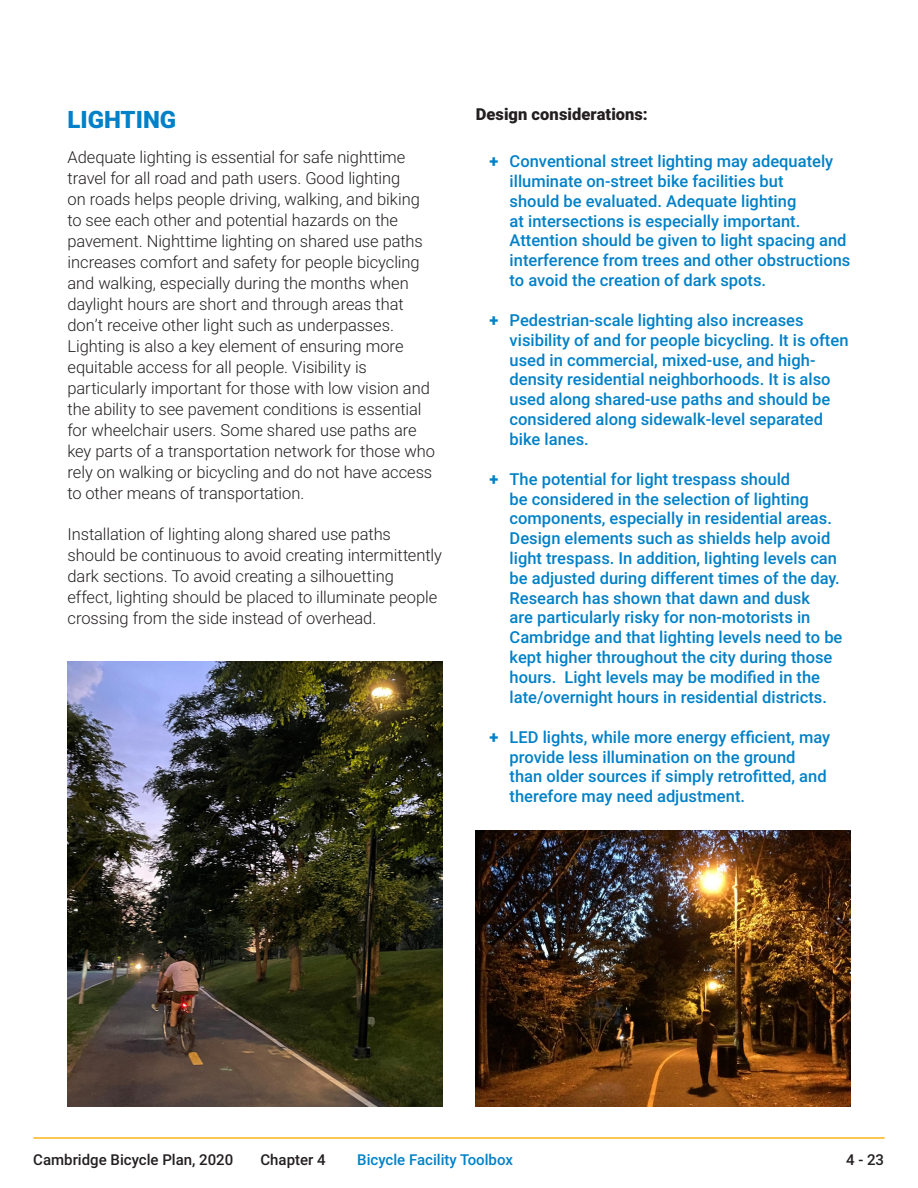
<style>
.page{position:relative;width:918px;height:1188px;background:#fff}
.page>*{position:absolute;margin:0;border:0;box-sizing:border-box;transform-origin:0 0}
.Heading_2{font:900 24px "Roboto";color:#0081c8}
.t1{font:500 16.5px/19.8px "Roboto";color:#0081c8}
.Body_Text{font:300 16.5px/21px "Roboto";letter-spacing:-.005em;color:#231f20}
.Body_Text-2{font:900 16.5px "Roboto";letter-spacing:.005em;color:#231f20}
.t2{font:500 15px "Roboto";color:#231f20}
.t3{font:500 15px "Roboto";color:#0081c8}
.s1{font-weight:900}
</style>
<div class="page">
<hr style="left:33px;top:1137px;width:852px;height:2px;background:#f9b716">
<img style="left:476px;top:830px;width:374px;height:277px">
<img style="left:68px;top:662px;width:374px;height:445px">
<h3 class="Heading_2" style="left:68px;top:103px;width:110px">LIGHTING</h3>
<p class="Body_Text" style="left:68px;top:146px;width:369px">Adequate lighting is essential for safe nighttime travel for all road and path users. Good lighting<br>on roads helps people driving, walking, and biking to see each other and potential hazards on the pavement. Nighttime lighting on shared use paths increases comfort and safety for people bicycling and walking, especially during the months when daylight hours are short and through areas that don’t receive other light such as underpasses.<br>Lighting is also a key element of ensuring more equitable access for all people. Visibility is particularly important for those with low vision and the ability to see pavement conditions is essential for wheelchair users. Some shared use paths are key parts of a transportation network for those who rely on walking or bicycling and do not have access to other means of transportation.</p>
<p class="Body_Text" style="left:68px;top:523px;width:376px">Installation of lighting along shared use paths should be continuous to avoid creating intermittently dark sections. To avoid creating a silhouetting effect, lighting should be placed to illuminate people crossing from the side instead of overhead.</p>
<p class="Body_Text-2" style="left:476px;top:103px;width:173px">Design considerations:</p>
<p class="t1" style="left:510px;top:151px;width:342px;text-indent:-20px"><span class="s1">+</span> Conventional street lighting may adequately illuminate on-street bike facilities but<br>should be evaluated. Adequate lighting<br>at intersections is especially important.<br>Attention should be given to light spacing and interference from trees and other obstructions to avoid the creation of dark spots.</p>
<p class="t1" style="left:510px;top:310px;width:340px;text-indent:-20px"><span class="s1">+</span> Pedestrian-scale lighting also increases visibility of and for people bicycling. It is often used in commercial, mixed-use, and high&shy;density residential neighborhoods. It is also used along shared-use paths and should be considered along sidewalk-level separated bike lanes.</p>
<p class="t1" style="left:510px;top:468px;width:334px;text-indent:-20px"><span class="s1">+</span> The potential for light trespass should<br>be considered in the selection of lighting components, especially in residential areas.<br>Design elements such as shields help avoid light trespass. In addition, lighting levels can be adjusted during different times of the day.<br>Research has shown that dawn and dusk<br>are particularly risky for non-motorists in Cambridge and that lighting levels need to be kept higher throughout the city during those hours. Light levels may be modified in the late/overnight hours in residential districts.</p>
<p class="t1" style="left:510px;top:726px;width:322px;text-indent:-20px"><span class="s1">+</span> LED lights, while more energy efficient, may provide less illumination on the ground than older sources if simply retrofitted, and therefore may need adjustment.</p>
<p class="t2" style="left:33px;top:1149px;width:202px">Cambridge Bicycle Plan, 2020</p>
<p class="t2" style="left:261px;top:1149px;width:67px">Chapter 4</p>
<p class="t3" style="left:357px;top:1149px;width:157px">Bicycle Facility Toolbox</p>
<p class="t2" style="left:846px;top:1149px;width:39px">4 - 23</p>
</div>
